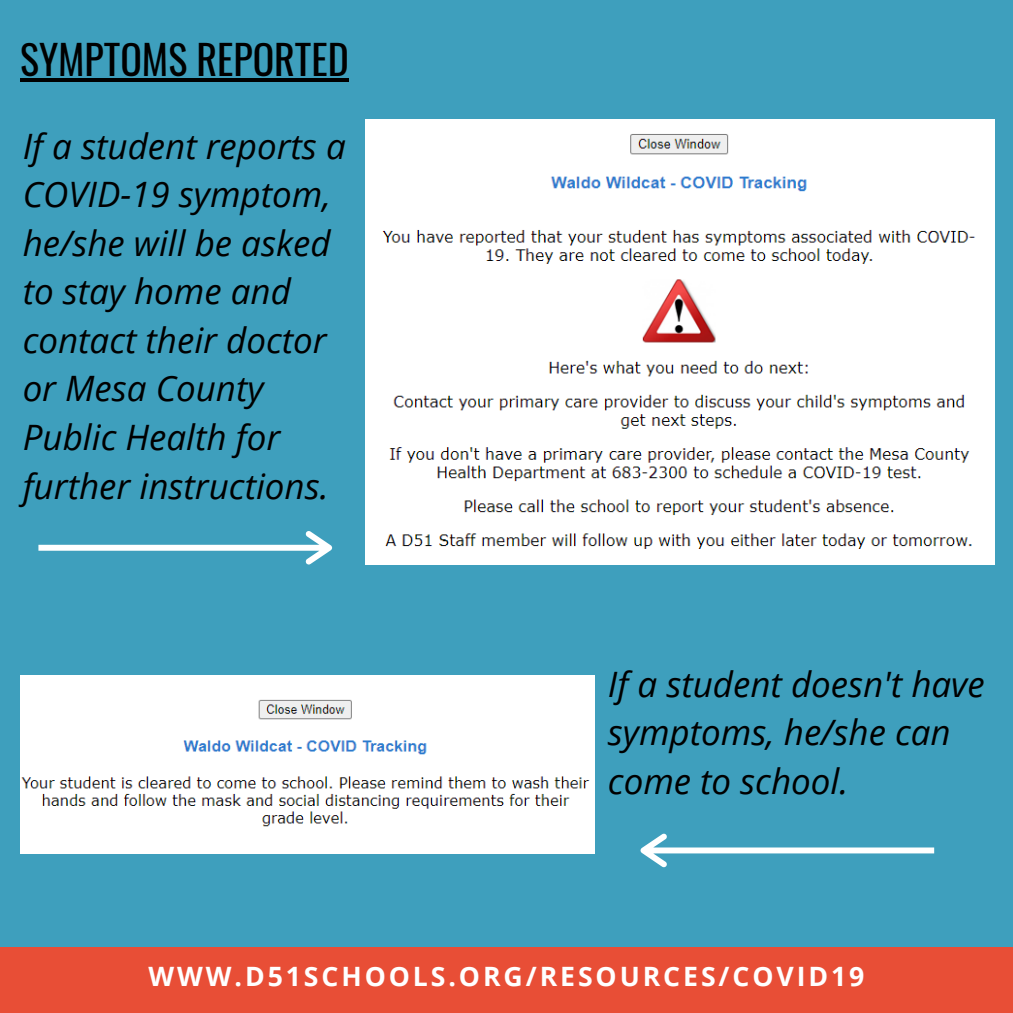
<style>
.page{position:relative;width:1013px;height:1013px;background:#fff}
.page>*{position:absolute;margin:0;border:0;box-sizing:border-box;transform-origin:0 0}
.t1{font:40px "Oswald";color:#000}
.t2{font:italic 35px/48.5px "Open Sans";color:#000}
.t3{font:700 26.62px "Open Sans";letter-spacing:.11em;color:#fff}
</style>
<div class="page">
<div style="left:0;top:867px;width:1012px;height:145px;background:#e84e36"></div>
<div style="left:0;top:0;width:1012px;height:946px;background:#3e9fbd"></div>
<img style="left:20px;top:675px;width:574px;height:178px">
<img style="left:365px;top:119px;width:629px;height:445px">
<svg style="left:38px;top:531px;width:294px;height:33px"></svg>
<svg style="left:640px;top:833px;width:294px;height:34px"></svg>
<hr style="left:20px;top:78px;width:329px;height:3px;background:#000">
<p class="t1" style="left:20px;top:28px;width:330px">SYMPTOMS REPORTED</p>
<p class="t2" style="left:23px;top:121px;width:324px">If a student reports a<br>COVID-19 symptom, he/she will be asked to stay home and contact their doctor or Mesa County<br>Public Health for further instructions.</p>
<p class="t2" style="left:608px;top:659px;width:378px">If a student doesn't have symptoms, he/she can come to school.</p>
<p class="t3" style="left:148px;top:957px;width:717px">WWW.D51SCHOOLS.ORG/RESOURCES/COVID19</p>
</div>
